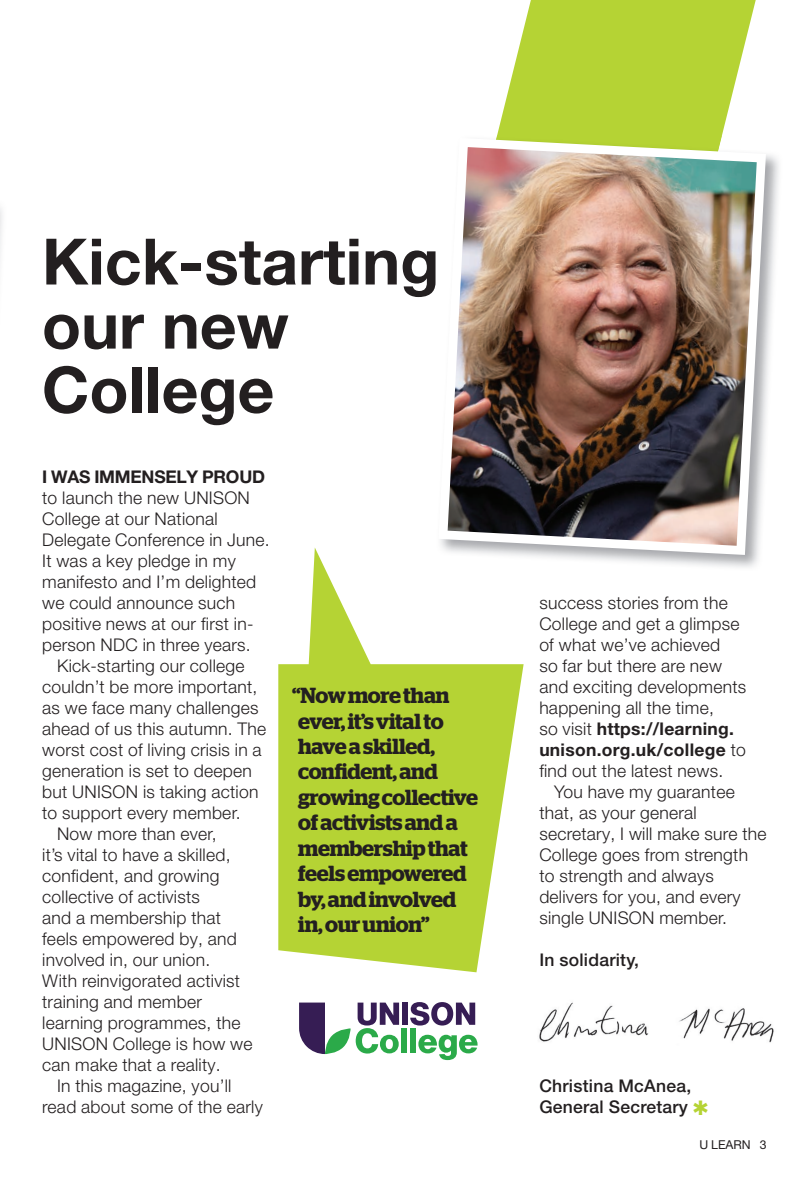
<style>
.page{position:relative;width:809px;height:1181px;background:#fff}
.page>*{position:absolute;margin:0;border:0;box-sizing:border-box;transform-origin:0 0}
.t1{font:700 64.05px/64px "Helvetica Neue LT Pro";color:#231f20}
.t2{font:600 21.88px/25.4px "Stag";letter-spacing:-.01em;color:#231f20}
.t3{font:300 17.5px/21px "Helvetica Neue LT Pro";letter-spacing:.015em;color:#231f20}
.t4{font:500 17.5px/21px "Helvetica Neue LT Pro";letter-spacing:.015em;color:#231f20}
.t5{font:700 17.5px "Helvetica Neue LT Pro";letter-spacing:-.015em;color:#231f20}
.t6{font:12.25px "Helvetica Neue LT Pro";color:#231f20}
.s1{font-weight:700}
.s2{color:#b5d334}
</style>
<div class="page">
<svg style="left:497px;top:0;width:258px;height:135px;background:#bed84e"></svg>
<svg style="left:278px;top:547px;width:245px;height:425px;fill:#b5d334"></svg>
<img style="left:436px;top:154px;width:343px;height:417px">
<img style="left:436px;top:239px;width:2px;height:58px">
<img style="left:438px;top:138px;width:328px;height:417px">
<img style="left:539px;top:1002px;width:235px;height:41px">
<svg style="left:299px;top:1002px;width:51px;height:52px"></svg>
<div style="left:401px;top:1028px;width:6px;height:24px;background:#2baa49"></div>
<div style="left:410px;top:1028px;width:6px;height:24px;background:#2baa49"></div>
<svg style="left:418px;top:1034px;width:59px;height:26px"></svg>
<svg style="left:356px;top:1002px;width:43px;height:51px"></svg>
<div style="left:402px;top:1002px;width:6px;height:23px;background:#361d54"></div>
<svg style="left:410px;top:1002px;width:65px;height:23px"></svg>
<h1 class="t1" style="left:42px;top:228px;width:399px">Kick-starting our new<br>College</h1>
<p class="t5" style="left:42px;top:466px;width:224px">I WAS IMMENSELY PROUD</p>
<p class="t3" style="left:42px;top:487px;width:229px">to launch the new UNISON<br>College at our National<br>Delegate Conference in June.<br>It was a key pledge in my manifesto and I’m delighted we could announce such positive news at our first in&shy;person NDC in three years.</p>
<p class="t3" style="left:57px;top:655px;width:189px">Kick-starting our college</p>
<p class="t3" style="left:42px;top:676px;width:217px">couldn’t be more important,</p>
<p class="t3" style="left:42px;top:697px;width:218px">as we face many challenges</p>
<p class="t3" style="left:42px;top:718px;width:226px">ahead of us this autumn. The</p>
<p class="t3" style="left:42px;top:739px;width:221px">worst cost of living crisis in a</p>
<p class="t3" style="left:42px;top:760px;width:211px">generation is set to deepen</p>
<p class="t3" style="left:42px;top:781px;width:218px">but UNISON is taking action</p>
<p class="t3" style="left:42px;top:802px;width:200px">to support every member.</p>
<p class="t3" style="left:57px;top:823px;width:161px">Now more than ever,</p>
<p class="t3" style="left:42px;top:844px;width:190px">it’s vital to have a skilled,</p>
<p class="t3" style="left:42px;top:865px;width:179px">confident, and growing</p>
<p class="t3" style="left:42px;top:886px;width:159px">collective of activists</p>
<p class="t3" style="left:42px;top:907px;width:180px">and a membership that</p>
<p class="t3" style="left:42px;top:928px;width:196px">feels empowered by, and</p>
<p class="t3" style="left:42px;top:949px;width:169px">involved in, our union.</p>
<p class="t3" style="left:42px;top:970px;width:199px">With reinvigorated activist</p>
<p class="t3" style="left:42px;top:991px;width:161px">training and member</p>
<p class="t3" style="left:42px;top:1012px;width:200px">learning programmes, the</p>
<p class="t3" style="left:42px;top:1033px;width:212px">UNISON College is how we</p>
<p class="t3" style="left:42px;top:1054px;width:180px">can make that a reality.</p>
<p class="t3" style="left:57px;top:1075px;width:176px">In this magazine, you’ll</p>
<p class="t3" style="left:42px;top:1096px;width:222px">read about some of the early</p>
<p class="t2" style="left:292px;top:682px;width:187px">“Now more than ever, it’s vital to have a skilled, confident, and growing collective of activists and a membership that feels empowered by, and involved in, our union”</p>
<p class="t3" style="left:539px;top:592px;width:208px">success stories from the<br>College and get a glimpse of what we’ve achieved<br>so far but there are new and exciting developments happening all the time,<br>so visit <span class="s1">https://learning. unison.org.uk/college</span> to find out the latest news.</p>
<p class="t3" style="left:539px;top:781px;width:229px;text-indent:15px">You have my guarantee that, as your general secretary, I will make sure the<br>College goes from strength to strength and always delivers for you, and every single UNISON member.</p>
<p class="t4" style="left:539px;top:949px;width:101px">In solidarity,</p>
<p class="t4" style="left:539px;top:1075px;width:171px">Christina McAnea,<br>General Secretary <span class="s2">✱</span></p>
<p class="t6" style="left:699px;top:1137px;width:69px">U LEARN 3</p>
</div>
